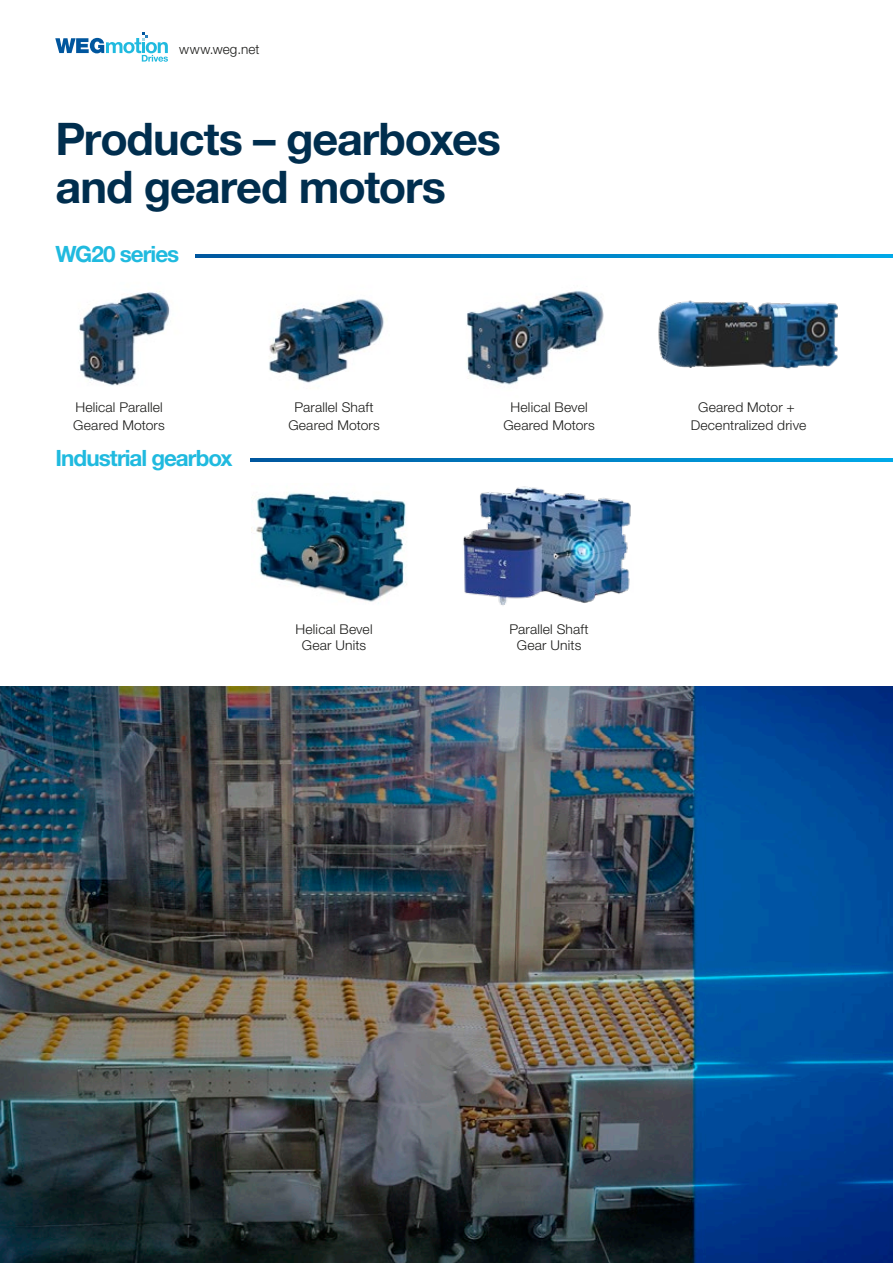
<style>
.page{position:relative;width:893px;height:1263px;background:#fff}
.page>*{position:absolute;margin:0;border:0;box-sizing:border-box;transform-origin:0 0}
.t1{font:700 45px/48px "Helvetica Neue LT Pro";letter-spacing:-.025em;color:#002e4e}
.t2{font:700 22.5px "Helvetica Neue LT Pro";letter-spacing:-.045em;color:#20badf}
.t3{font:300 13.5px/17px "Helvetica Neue LT Pro";letter-spacing:.01em;color:#1d1d1b;text-align:center}
</style>
<div class="page">
<svg style="left:55px;top:32px;width:113px;height:30px"></svg>
<img style="left:79px;top:291px;width:91px;height:95px">
<img style="left:269px;top:299px;width:115px;height:84px">
<img style="left:466px;top:290px;width:138px;height:95px">
<img style="left:658px;top:300px;width:180px;height:69px">
<img style="left:251px;top:492px;width:156px;height:112px">
<img style="left:463px;top:486px;width:168px;height:120px">
<svg style="left:196px;top:254px;width:697px;height:4px;background:#0080c3"></svg>
<svg style="left:251px;top:458px;width:642px;height:4px;background:#0080c3"></svg>
<img style="left:0;top:686px;width:893px;height:577px">
<p class="t3" style="left:179px;top:41px;width:82px">www.weg.net</p>
<h1 class="t1" style="left:55px;top:114px;width:447px">Products – gearboxes and geared motors</h1>
<h2 class="t2" style="left:56px;top:240px;width:125px">WG20 series</h2>
<p class="t3" style="left:73px;top:399px;width:93px;text-align:left">Helical Parallel<br>Geared Motors</p>
<p class="t3" style="left:288px;top:399px;width:93px">Parallel Shaft<br>Geared Motors</p>
<h2 class="t2" style="left:56px;top:444px;width:179px">Industrial gearbox</h2>
<p class="t3" style="left:296px;top:620px;width:79px;line-height:16.5px">Helical Bevel<br>Gear Units</p>
<p class="t3" style="left:503px;top:399px;width:93px">Helical Bevel<br>Geared Motors</p>
<p class="t3" style="left:509px;top:620px;width:81px;line-height:16.5px">Parallel Shaft<br>Gear Units</p>
<p class="t3" style="left:691px;top:399px;width:117px">Geared Motor +<br>Decentralized drive</p>
</div>
